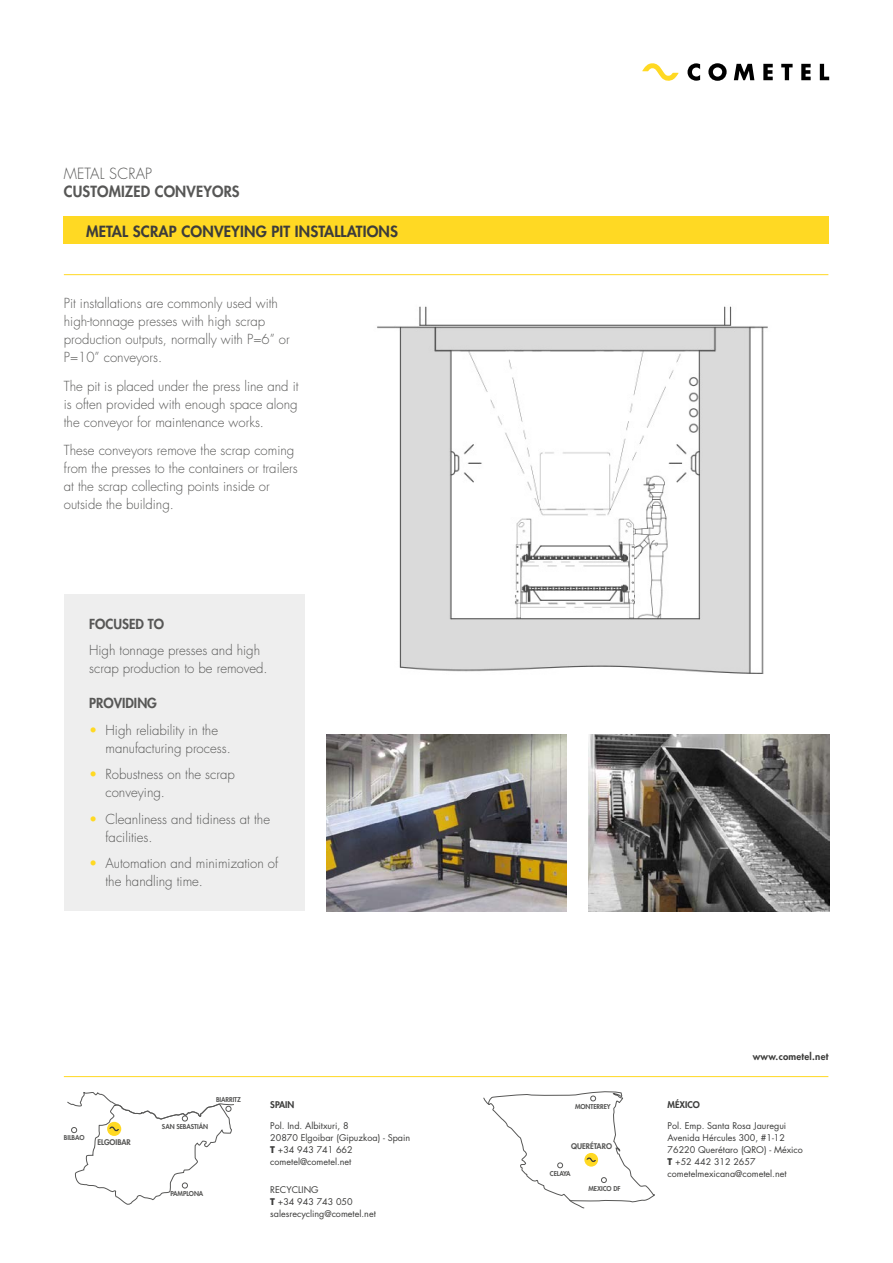
<style>
.page{position:relative;width:893px;height:1263px;background:#fff}
.page>*{position:absolute;margin:0;border:0;box-sizing:border-box;transform-origin:0 0}
.t1{font:800 15px "Futura Std";letter-spacing:.01em;color:#3c3c3b}
.t2{font:800 15px "Futura Std";letter-spacing:.01em;color:#575756}
.t3{font:300 15px "Futura Std";letter-spacing:.01em;color:#575756}
.t4{font:300 13.5px/18px "Futura Std";color:#575756}
.t5{font:800 13.5px "Futura Std";color:#575756}
.t6{font:800 9.6px "Futura Std";letter-spacing:.025em;color:#3c3c3b}
.t7{font:9px/12px "Futura Std";color:#3c3c3b}
.t8{font:800 9px "Futura Std";color:#3c3c3b}
.t9{font:800 7.65px "Futura Std";letter-spacing:-.01em;color:#575756}
.t10{font:800 6.6px "Futura Std";letter-spacing:-.01em;color:#575756}
.s1{color:#ffd923}
.s2{font-weight:700}
</style>
<div class="page">
<div style="left:64px;top:216px;width:765px;height:27px;background:#ffd923"></div>
<svg style="left:687px;top:63px;width:13px;height:18px"></svg>
<svg style="left:708px;top:63px;width:19px;height:18px"></svg>
<svg style="left:734px;top:64px;width:20px;height:16px"></svg>
<svg style="left:763px;top:64px;width:10px;height:16px"></svg>
<svg style="left:781px;top:64px;width:12px;height:16px"></svg>
<svg style="left:801px;top:64px;width:10px;height:16px"></svg>
<svg style="left:820px;top:64px;width:9px;height:16px"></svg>
<svg style="left:642px;top:63px;width:37px;height:18px"></svg>
<img style="left:377px;top:306px;width:391px;height:368px">
<hr style="left:64px;top:274px;width:764px;height:1px;background:#ffd923">
<div style="left:64px;top:594px;width:241px;height:317px;background:#eee"></div>
<img style="left:326px;top:734px;width:241px;height:177px">
<img style="left:588px;top:734px;width:241px;height:177px">
<hr style="left:64px;top:1076px;width:764px;height:1px;background:#ffd923">
<svg style="left:67px;top:1092px;width:167px;height:113px"></svg>
<svg style="left:483px;top:1091px;width:172px;height:118px"></svg>
<p class="t3" style="left:64px;top:165px;width:90px">METAL SCRAP</p>
<p class="t2" style="left:64px;top:182px;width:177px">CUSTOMIZED CONVEYORS</p>
<p class="t1" style="left:86px;top:222px;width:313px">METAL SCRAP CONVEYING PIT INSTALLATIONS</p>
<p class="t4" style="left:64px;top:295px;width:227px">Pit installations are commonly used with high-tonnage presses with high scrap production outputs, normally with P=6” or P=10” conveyors.</p>
<p class="t4" style="left:64px;top:377px;width:236px;text-align:justify">The pit is placed under the press line and it is often provided with enough space along the conveyor for maintenance works.</p>
<p class="t4" style="left:64px;top:442px;width:235px">These conveyors remove the scrap coming from the presses to the containers or trailers at the scrap collecting points inside or outside the building.</p>
<p class="t5" style="left:89px;top:615px;width:76px">FOCUSED TO</p>
<p class="t4" style="left:89px;top:642px;width:180px">High tonnage presses and high scrap production to be removed.</p>
<p class="t5" style="left:89px;top:695px;width:69px">PROVIDING</p>
<p class="t4" style="left:105px;top:721px;width:127px;text-indent:-16px"><span class="s1">•</span> High reliability in the manufacturing process.</p>
<p class="t4" style="left:105px;top:766px;width:131px;text-indent:-16px"><span class="s1">•</span> Robustness on the scrap conveying.</p>
<p class="t4" style="left:105px;top:810px;width:166px;text-indent:-16px"><span class="s1">•</span> Cleanliness and tidiness at the facilities.</p>
<p class="t4" style="left:105px;top:855px;width:174px;text-indent:-16px"><span class="s1">•</span> Automation and minimization of the handling time.</p>
<p class="t10" style="left:64px;top:1134px;width:22px">BILBAO</p>
<p class="t9" style="left:97px;top:1137px;width:35px">ELGOIBAR</p>
<p class="t10" style="left:162px;top:1122px;width:48px">SAN SEBASTIÁN</p>
<p class="t10" style="left:216px;top:1096px;width:26px">BIARRITZ</p>
<p class="t10" style="left:170px;top:1190px;width:35px">PAMPLONA</p>
<p class="t8" style="left:270px;top:1099px;width:25px">SPAIN</p>
<p class="t7" style="left:270px;top:1120px;width:141px">Pol. Ind. Albitxuri, 8<br>20870 Elgoibar (Gipuzkoa) - Spain<br><span class="s2">T</span> +34 943 741 662 cometel@cometel.net</p>
<p class="t7" style="left:270px;top:1183px;width:107px">RECYCLING<br><span class="s2">T</span> +34 943 743 050 salesrecycling@cometel.net</p>
<p class="t10" style="left:575px;top:1103px;width:37px">MONTERREY</p>
<p class="t9" style="left:571px;top:1142px;width:43px">QUERÉTARO</p>
<p class="t10" style="left:550px;top:1169px;width:22px">CELAYA</p>
<p class="t10" style="left:589px;top:1184px;width:34px">MEXICO DF</p>
<p class="t6" style="left:753px;top:1050px;width:77px">www.cometel.net</p>
<p class="t8" style="left:668px;top:1099px;width:34px">MÉXICO</p>
<p class="t7" style="left:668px;top:1120px;width:137px">Pol. Emp. Santa Rosa Jauregui<br>Avenida Hércules 300, #1-12<br>76220 Querétaro (QRO) - México<br><span class="s2">T</span> +52 442 312 2657 cometelmexicana@cometel.net</p>
</div>
